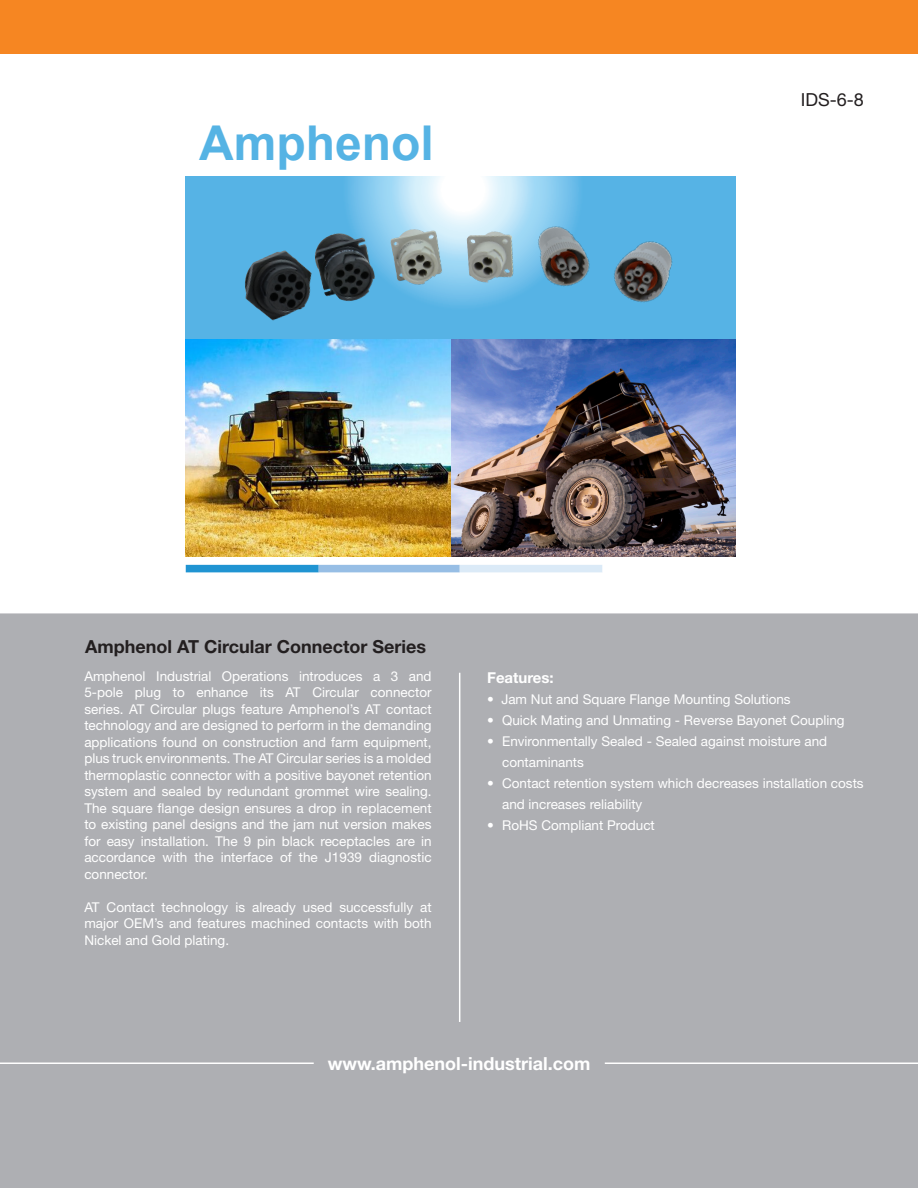
<style>
.page{position:relative;width:918px;height:1188px;background:#fff}
.page>*{position:absolute;margin:0;border:0;box-sizing:border-box;transform-origin:0 0}
.t1{font:700 48px "Arial";color:#55b3e4}
.t2{font:700 18px "Helvetica Neue LT Std";color:#231f20}
.t3{font:700 18px "Helvetica Neue LT Std";color:#fff}
.t4{font:18px "Helvetica Neue LT Std";color:#231f20}
.t5{font:700 15px "Helvetica Neue LT Std";color:#fff}
.t6{font:13.5px/16.5px "Helvetica Neue LT Std";color:#fff;text-align:justify}
</style>
<div class="page">
<img style="left:186px;top:338px;width:549px;height:219px">
<div style="left:0;top:0;width:918px;height:54px;background:#f68622"></div>
<div style="left:0;top:613px;width:918px;height:575px;background:#aeafb3"></div>
<hr style="left:0;top:1063px;width:314px;height:1px;background:#fff">
<hr style="left:605px;top:1063px;width:313px;height:1px;background:#fff">
<hr style="left:459px;top:673px;width:1px;height:349px;background:#fff">
<svg style="left:186px;top:176px;width:549px;height:162px"></svg>
<img style="left:314px;top:229px;width:200px;height:74px">
<img style="left:522px;top:202px;width:162px;height:122px">
<div style="left:186px;top:565px;width:133px;height:7px;background:#2094d2"></div>
<div style="left:319px;top:565px;width:141px;height:7px;background:#97bee5"></div>
<div style="left:460px;top:565px;width:143px;height:7px;background:#dbeaf7"></div>
<h1 class="t1" style="left:199px;top:109px;width:236px">Amphenol</h1>
<h2 class="t4" style="left:801px;top:89px;width:65px">IDS-6-8</h2>
<h2 class="t2" style="left:85px;top:635px;width:342px">Amphenol AT Circular Connector Series</h2>
<p class="t6" style="left:84px;top:668px;width:349px">Amphenol Industrial Operations introduces a 3 and 5-pole plug to enhance its AT Circular connector series. AT Circular plugs feature Amphenol’s AT contact technology and are designed to perform in the demanding applications found on construction and farm equipment, plus truck environments. The AT Circular series is a molded thermoplastic connector with a positive bayonet retention system and sealed by redundant grommet wire sealing.<br>The square flange design ensures a drop in replacement to existing panel designs and the jam nut version makes for easy installation. The 9 pin black receptacles are in accordance with the interface of the J1939 diagnostic connector.</p>
<p class="t6" style="left:84px;top:899px;width:349px">AT Contact technology is already used successfully at major OEM’s and features machined contacts with both Nickel and Gold plating.</p>
<p class="t5" style="left:487px;top:668px;width:68px">Features:</p>
<p class="t6" style="left:487px;top:690px;width:305px">• Jam Nut and Square Flange Mounting Solutions</p>
<p class="t6" style="left:487px;top:711px;width:359px">• Quick Mating and Unmating - Reverse Bayonet Coupling</p>
<p class="t6" style="left:502px;top:730px;width:327px;line-height:21px;text-indent:-15px">• Environmentally Sealed - Sealed against moisture and contaminants</p>
<p class="t6" style="left:502px;top:772px;width:363px;line-height:21px;text-indent:-15px">• Contact retention system which decreases installation costs and increases reliability</p>
<p class="t6" style="left:487px;top:816px;width:169px">• RoHS Compliant Product</p>
<h2 class="t3" style="left:328px;top:1052px;width:264px">www.amphenol-industrial.com</h2>
</div>
